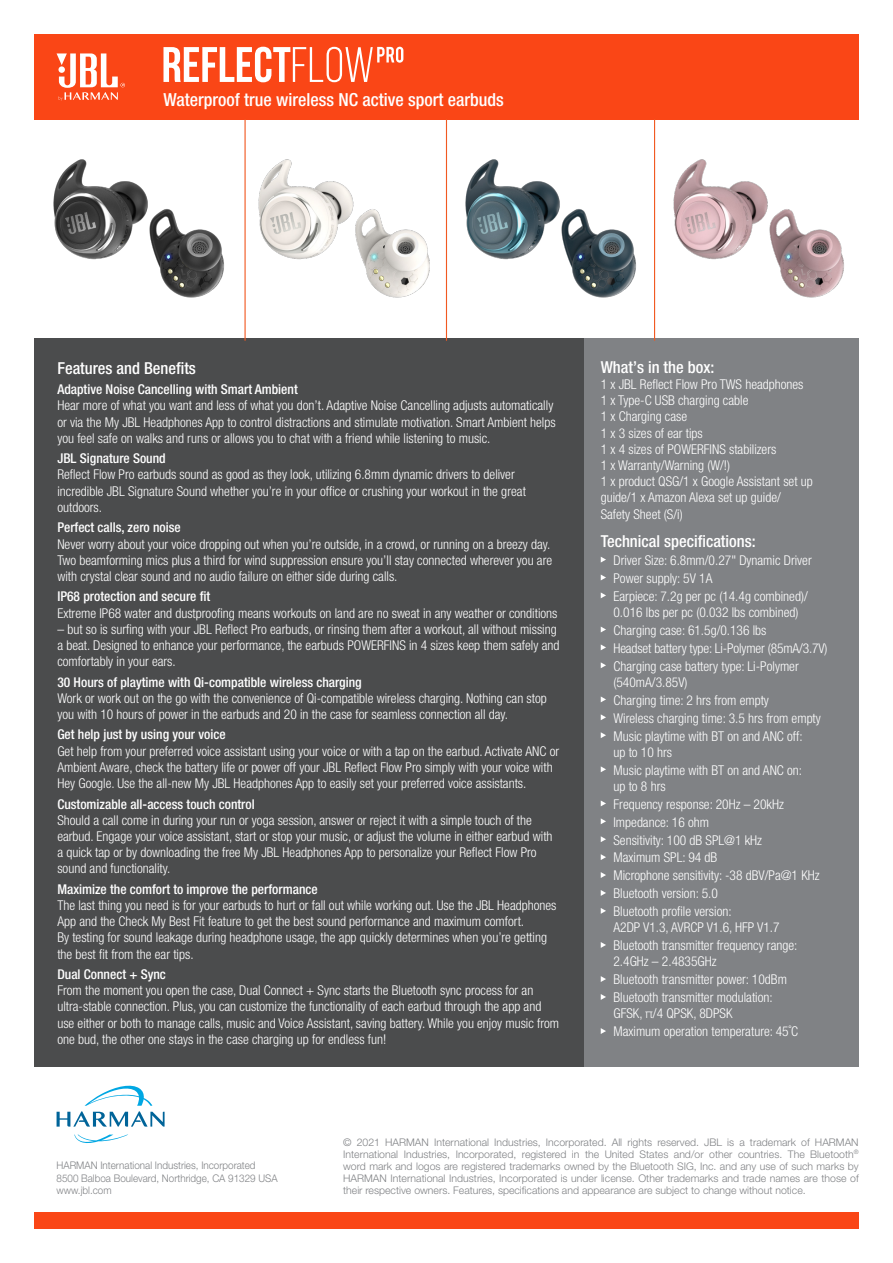
<style>
.page{position:relative;width:893px;height:1263px;background:#fff}
.page>*{position:absolute;margin:0;border:0;box-sizing:border-box;transform-origin:0 0}
.t1{font:500 condensed 18px "Helvetica Neue LT Pro";color:#fff}
.t2{font:500 condensed 16.5px "Helvetica Neue LT Pro";color:#fff}
.t3{font:300 condensed 13.5px/16.2px "Helvetica Neue LT Pro";color:#fff}
.t4{font:500 condensed 13.5px "Helvetica Neue LT Pro";color:#fff}
.t5{font:300 10.5px/12px "Helvetica Neue LT Pro";color:#808285;text-align:justify}
.t6{font:300 10.5px "Helvetica Neue LT Pro";color:#808285;scale:.94 1}
</style>
<div class="page">
<div style="left:34px;top:34px;width:825px;height:85px;background:#fa4616"></div>
<div style="left:34px;top:1213px;width:825px;height:16px;background:#fa4616"></div>
<svg style="left:57px;top:53px;width:68px;height:48px"></svg>
<svg style="left:74px;top:1134px;width:54px;height:9px"></svg>
<svg style="left:57px;top:1085px;width:108px;height:42px"></svg>
<div style="left:584px;top:339px;width:275px;height:728px;background:#808285"></div>
<svg style="left:601px;top:557px;width:5px;height:5px"></svg>
<svg style="left:601px;top:574px;width:5px;height:6px"></svg>
<svg style="left:601px;top:592px;width:5px;height:6px"></svg>
<svg style="left:601px;top:627px;width:5px;height:5px"></svg>
<svg style="left:601px;top:644px;width:5px;height:6px"></svg>
<svg style="left:601px;top:662px;width:5px;height:6px"></svg>
<svg style="left:601px;top:696px;width:5px;height:6px"></svg>
<svg style="left:601px;top:714px;width:5px;height:6px"></svg>
<svg style="left:601px;top:732px;width:5px;height:6px"></svg>
<svg style="left:601px;top:766px;width:5px;height:6px"></svg>
<svg style="left:601px;top:800px;width:5px;height:6px"></svg>
<svg style="left:601px;top:818px;width:5px;height:6px"></svg>
<svg style="left:601px;top:836px;width:5px;height:6px"></svg>
<svg style="left:601px;top:854px;width:5px;height:6px"></svg>
<svg style="left:601px;top:872px;width:5px;height:6px"></svg>
<svg style="left:601px;top:890px;width:5px;height:6px"></svg>
<svg style="left:601px;top:908px;width:5px;height:6px"></svg>
<svg style="left:601px;top:942px;width:5px;height:6px"></svg>
<svg style="left:601px;top:976px;width:5px;height:6px"></svg>
<svg style="left:601px;top:994px;width:5px;height:6px"></svg>
<svg style="left:601px;top:1028px;width:5px;height:6px"></svg>
<div style="left:34px;top:339px;width:550px;height:728px;background:#4b4c4d"></div>
<hr style="left:244px;top:119px;width:2px;height:222px;background:#f15921">
<hr style="left:654px;top:119px;width:1px;height:222px;background:#f15921">
<svg style="left:163px;top:47px;width:240px;height:35px"></svg>
<hr style="left:446px;top:119px;width:1px;height:222px;background:#f15921">
<img style="left:53px;top:159px;width:171px;height:139px">
<img style="left:258px;top:159px;width:172px;height:139px">
<img style="left:465px;top:159px;width:171px;height:139px">
<img style="left:673px;top:159px;width:171px;height:139px">
<p class="t1" style="left:163px;top:89px;width:342px">Waterproof true wireless NC active sport earbuds</p>
<p class="t2" style="left:57px;top:358px;width:140px">Features and Benefits</p>
<p class="t4" style="left:57px;top:381px;width:242px">Adaptive Noise Cancelling with Smart Ambient</p>
<p class="t3" style="left:57px;top:397px;width:500px">Hear more of what you want and less of what you don’t. Adaptive Noise Cancelling adjusts automatically or via the My JBL Headphones App to control distractions and stimulate motivation. Smart Ambient helps you feel safe on walks and runs or allows you to chat with a friend while listening to music.</p>
<p class="t4" style="left:57px;top:450px;width:110px">JBL Signature Sound</p>
<p class="t3" style="left:57px;top:466px;width:470px">Reflect Flow Pro earbuds sound as good as they look, utilizing 6.8mm dynamic drivers to deliver incredible JBL Signature Sound whether you’re in your office or crushing your workout in the great outdoors.</p>
<p class="t4" style="left:57px;top:519px;width:125px">Perfect calls, zero noise</p>
<p class="t3" style="left:57px;top:535px;width:496px">Never worry about your voice dropping out when you’re outside, in a crowd, or running on a breezy day.<br>Two beamforming mics plus a third for wind suppression ensure you’ll stay connected wherever you are with crystal clear sound and no audio failure on either side during calls.</p>
<p class="t4" style="left:57px;top:588px;width:154px">IP68 protection and secure fit</p>
<p class="t3" style="left:57px;top:605px;width:502px">Extreme IP68 water and dustproofing means workouts on land are no sweat in any weather or conditions</p>
<p class="t3" style="left:57px;top:621px;width:504px">– but so is surfing with your JBL Reflect Pro earbuds, or rinsing them after a workout, all without missing a beat. Designed to enhance your performance, the earbuds POWERFINS in 4 sizes keep them safely and comfortably in your ears.</p>
<p class="t4" style="left:57px;top:674px;width:306px">30 Hours of playtime with Qi-compatible wireless charging</p>
<p class="t3" style="left:57px;top:690px;width:491px">Work or work out on the go with the convenience of Qi-compatible wireless charging. Nothing can stop you with 10 hours of power in the earbuds and 20 in the case for seamless connection all day.</p>
<p class="t4" style="left:57px;top:727px;width:170px">Get help just by using your voice</p>
<p class="t3" style="left:57px;top:743px;width:503px">Get help from your preferred voice assistant using your voice or with a tap on the earbud. Activate ANC or<br>Ambient Aware, check the battery life or power off your JBL Reflect Flow Pro simply with your voice with<br>Hey Google. Use the all-new My JBL Headphones App to easily set your preferred voice assistants.</p>
<p class="t4" style="left:57px;top:796px;width:199px">Customizable all-access touch control</p>
<p class="t3" style="left:57px;top:812px;width:497px">Should a call come in during your run or yoga session, answer or reject it with a simple touch of the earbud. Engage your voice assistant, start or stop your music, or adjust the volume in either earbud with a quick tap or by downloading the free My JBL Headphones App to personalize your Reflect Flow Pro sound and functionality.</p>
<p class="t4" style="left:57px;top:881px;width:262px">Maximize the comfort to improve the performance</p>
<p class="t3" style="left:57px;top:897px;width:501px">The last thing you need is for your earbuds to hurt or fall out while working out. Use the JBL Headphones App and the Check My Best Fit feature to get the best sound performance and maximum comfort.<br>By testing for sound leakage during headphone usage, the app quickly determines when you’re getting the best fit from the ear tips.</p>
<p class="t4" style="left:57px;top:966px;width:110px">Dual Connect + Sync</p>
<p class="t3" style="left:57px;top:982px;width:503px">From the moment you open the case, Dual Connect + Sync starts the Bluetooth sync process for an ultra-stable connection. Plus, you can customize the functionality of each earbud through the app and use either or both to manage calls, music and Voice Assistant, saving battery. While you enjoy music from one bud, the other one stays in the case charging up for endless fun!</p>
<p class="t2" style="left:601px;top:357px;width:115px">What’s in the box:</p>
<p class="t3" style="left:601px;top:376px;width:204px">1 x JBL Reflect Flow Pro TWS headphones</p>
<p class="t3" style="left:601px;top:392px;width:149px">1 x Type-C USB charging cable</p>
<p class="t3" style="left:601px;top:408px;width:88px">1 x Charging case</p>
<p class="t3" style="left:601px;top:425px;width:104px">1 x 3 sizes of ear tips</p>
<p class="t3" style="left:601px;top:441px;width:177px">1 x 4 sizes of POWERFINS stabilizers</p>
<p class="t3" style="left:601px;top:457px;width:131px">1 x Warranty/Warning (W/!)</p>
<p class="t3" style="left:601px;top:473px;width:214px">1 x product QSG/1 x Google Assistant set up guide/1 x Amazon Alexa set up guide/<br>Safety Sheet (S/i)</p>
<p class="t2" style="left:601px;top:531px;width:157px">Technical specifications:</p>
<p class="t3" style="left:613px;top:552px;width:200px">Driver Size: 6.8mm/0.27" Dynamic Driver</p>
<p class="t3" style="left:613px;top:570px;width:100px">Power supply: 5V 1A</p>
<p class="t3" style="left:613px;top:588px;width:196px">Earpiece: 7.2g per pc (14.4g combined)/<br>0.016 lbs per pc (0.032 lbs combined)</p>
<p class="t3" style="left:613px;top:622px;width:155px">Charging case: 61.5g/0.136 lbs</p>
<p class="t3" style="left:613px;top:640px;width:216px">Headset battery type: Li-Polymer (85mA/3.7V)</p>
<p class="t3" style="left:613px;top:658px;width:187px">Charging case battery type: Li-Polymer (540mA/3.85V)</p>
<p class="t3" style="left:613px;top:692px;width:157px">Charging time: 2 hrs from empty</p>
<p class="t3" style="left:613px;top:710px;width:209px">Wireless charging time: 3.5 hrs from empty</p>
<p class="t3" style="left:613px;top:727px;width:191px">Music playtime with BT on and ANC off: up to 10 hrs</p>
<p class="t3" style="left:613px;top:762px;width:190px">Music playtime with BT on and ANC on: up to 8 hrs</p>
<p class="t3" style="left:613px;top:796px;width:172px">Frequency response: 20Hz – 20kHz</p>
<p class="t3" style="left:613px;top:814px;width:97px">Impedance: 16 ohm</p>
<p class="t3" style="left:613px;top:831px;width:150px">Sensitivity: 100 dB SPL@1 kHz</p>
<p class="t3" style="left:613px;top:849px;width:105px">Maximum SPL: 94 dB</p>
<p class="t3" style="left:613px;top:867px;width:208px">Microphone sensitivity: -38 dBV/Pa@1 KHz</p>
<p class="t3" style="left:613px;top:885px;width:106px">Bluetooth version: 5.0</p>
<p class="t3" style="left:613px;top:903px;width:168px">Bluetooth profile version:<br>A2DP V1.3, AVRCP V1.6, HFP V1.7</p>
<p class="t3" style="left:613px;top:937px;width:185px">Bluetooth transmitter frequency range:<br>2.4GHz – 2.4835GHz</p>
<p class="t3" style="left:613px;top:971px;width:175px">Bluetooth transmitter power: 10dBm</p>
<p class="t3" style="left:613px;top:989px;width:161px">Bluetooth transmitter modulation:<br>GFSK, π/4 QPSK, 8DPSK</p>
<p class="t3" style="left:613px;top:1023px;width:186px">Maximum operation temperature: 45˚C</p>
<p class="t6" style="left:57px;top:1159px;width:213px">HARMAN International Industries, Incorporated</p>
<p class="t6" style="left:57px;top:1171px;width:237px">8500 Balboa Boulevard, Northridge, CA 91329 USA</p>
<p class="t6" style="left:57px;top:1184px;width:60px">www.jbl.com</p>
<p class="t5" style="left:343px;top:1136px;width:517px">© 2021 HARMAN International Industries, Incorporated. All rights reserved. JBL is a trademark of HARMAN International Industries, Incorporated, registered in the United States and/or other countries. The Bluetooth<sup>® </sup>word mark and logos are registered trademarks owned by the Bluetooth SIG, Inc. and any use of such marks by HARMAN International Industries, Incorporated is under license. Other trademarks and trade names are those of their respective owners. Features, specifications and appearance are subject to change without notice.</p>
</div>
